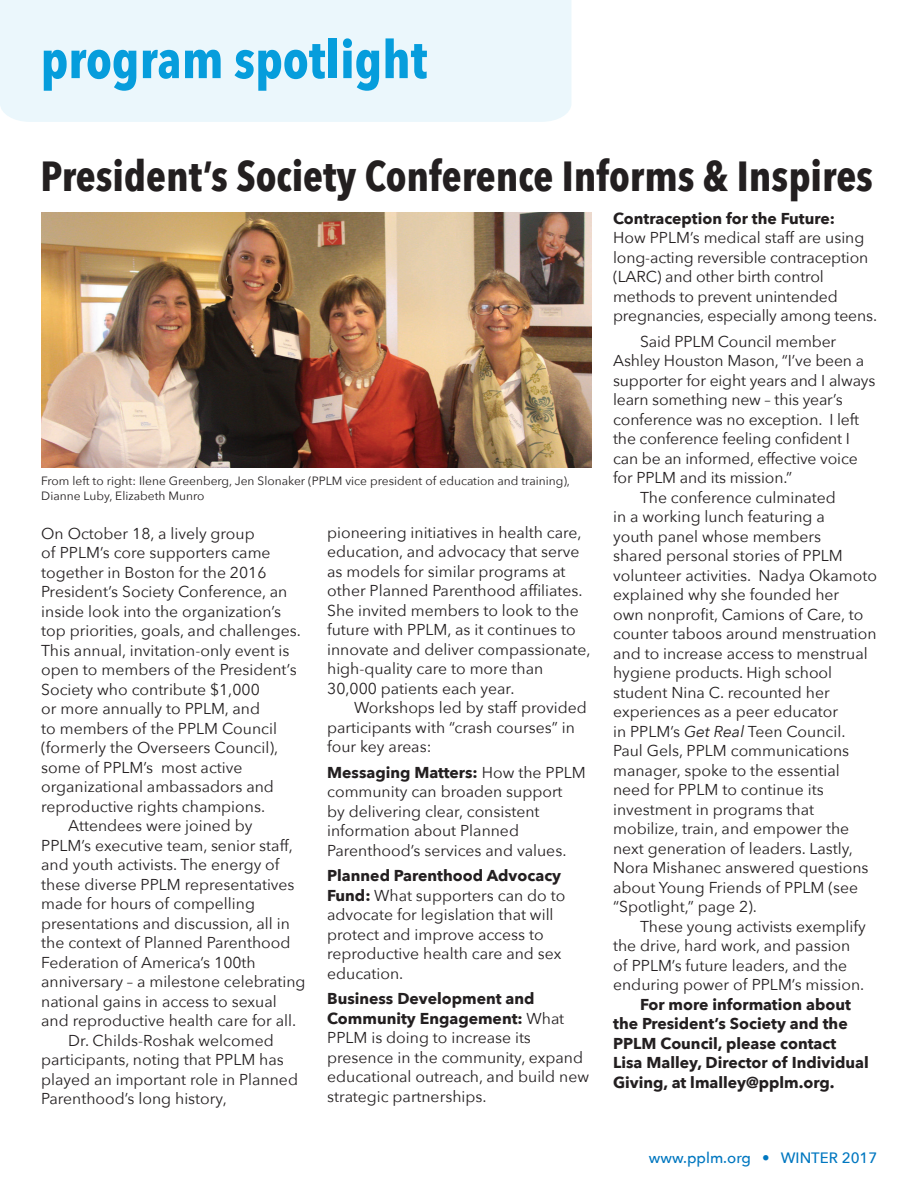
<style>
.page{position:relative;width:918px;height:1188px;background:#fff}
.page>*{position:absolute;margin:0;border:0;box-sizing:border-box;transform-origin:0 0}
.t1{font:700 52.5px "Avenir Next Condensed";color:#069ddc}
.t2{font:700 42px "Avenir Next Condensed";color:#231f20}
.t3{font:15.75px/19.5px "Avenir Next";color:#231f20}
.t4{font:700 15.75px/19.5px "Avenir Next";color:#231f20}
.t5{font:500 15px "Avenir Next";color:#0077c0}
.t6{font:12px/15px "Avenir Next";color:#231f20}
.s1{font-weight:700}
.s2{font-style:italic}
</style>
<div class="page">
<div style="left:0;top:0;width:571px;height:122px;background:#ebf7fc"></div>
<img style="left:41px;top:212px;width:551px;height:256px">
<p class="t1" style="left:40px;top:28px;width:388px">program spotlight</p>
<p class="t2" style="left:40px;top:150px;width:834px">President’s Society Conference Informs &amp; Inspires</p>
<p class="t6" style="left:41px;top:472px;width:530px">From left to right: Ilene Greenberg, Jen Slonaker (PPLM vice president of education and training),<br>Dianne Luby, Elizabeth Munro</p>
<p class="t3" style="left:41px;top:523px;width:261px">On October 18, a lively group<br>of PPLM’s core supporters came together in Boston for the 2016<br>President’s Society Conference, an inside look into the organization’s top priorities, goals, and challenges.<br>This annual, invitation-only event is open to members of the President’s<br>Society who contribute $1,000<br>or more annually to PPLM, and<br>to members of the PPLM Council (formerly the Overseers Council), some of PPLM’s most active organizational ambassadors and reproductive rights champions.</p>
<p class="t3" style="left:41px;top:815px;width:266px;text-indent:27px">Attendees were joined by PPLM’s executive team, senior staff, and youth activists. The energy of these diverse PPLM representatives made for hours of compelling presentations and discussion, all in the context of Planned Parenthood Federation of America’s 100th anniversary – a milestone celebrating national gains in access to sexual and reproductive health care for all.</p>
<p class="t3" style="left:41px;top:1030px;width:258px;text-indent:27px">Dr. Childs-Roshak welcomed participants, noting that PPLM has played an important role in Planned<br>Parenthood’s long history,</p>
<p class="t3" style="left:327px;top:522px;width:256px">pioneering initiatives in health care,</p>
<p class="t3" style="left:327px;top:541px;width:265px">education, and advocacy that serve as models for similar programs at other Planned Parenthood affiliates.<br>She invited members to look to the future with PPLM, as it continues to innovate and deliver compassionate, high-quality care to more than 30,000 patients each year.</p>
<p class="t3" style="left:327px;top:697px;width:261px;text-indent:27px">Workshops led by staff provided participants with “crash courses” in four key areas:</p>
<p class="t3" style="left:327px;top:762px;width:260px"><span class="s1">Messaging Matters:</span> How the PPLM community can broaden support<br>by delivering clear, consistent information about Planned<br>Parenthood’s services and values.</p>
<p class="t3" style="left:327px;top:865px;width:240px"><span class="s1">Planned Parenthood Advocacy<br>Fund:</span> What supporters can do to advocate for legislation that will protect and improve access to reproductive health care and sex education.</p>
<p class="t3" style="left:327px;top:988px;width:263px"><span class="s1">Business Development and<br>Community Engagement:</span> What<br>PPLM is doing to increase its presence in the community, expand educational outreach, and build new strategic partnerships.</p>
<p class="t3" style="left:613px;top:208px;width:265px"><span class="s1">Contraception for the Future:<br></span>How PPLM’s medical staff are using long-acting reversible contraception (LARC) and other birth control methods to prevent unintended pregnancies, especially among teens.</p>
<p class="t3" style="left:613px;top:331px;width:264px;text-indent:27px">Said PPLM Council member<br>Ashley Houston Mason, “I’ve been a supporter for eight years and I always learn something new – this year’s conference was no exception. I left the conference feeling confident I can be an informed, effective voice for PPLM and its mission.”</p>
<p class="t3" style="left:613px;top:487px;width:265px;text-indent:27px">The conference culminated<br>in a working lunch featuring a<br>youth panel whose members<br>shared personal stories of PPLM volunteer activities. Nadya Okamoto explained why she founded her<br>own nonprofit, Camions of Care, to counter taboos around menstruation and to increase access to menstrual hygiene products. High school student Nina C. recounted her experiences as a peer educator<br>in PPLM’s <span class="s2">Get Real</span> Teen Council.<br>Paul Gels, PPLM communications manager, spoke to the essential need for PPLM to continue its investment in programs that mobilize, train, and empower the next generation of leaders. Lastly,<br>Nora Mishanec answered questions about Young Friends of PPLM (see “Spotlight,” page 2).</p>
<p class="t3" style="left:613px;top:916px;width:254px;text-indent:27px">These young activists exemplify the drive, hard work, and passion of PPLM’s future leaders, and the enduring power of PPLM’s mission.</p>
<p class="t4" style="left:613px;top:994px;width:257px;text-indent:27px">For more information about the President’s Society and the<br>PPLM Council, please contact<br>Lisa Malley, Director of Individual<br>Giving, at lmalley@pplm.org.</p>
<p class="t5" style="left:649px;top:1145px;width:230px">www.pplm.org • WINTER 2017</p>
</div>
